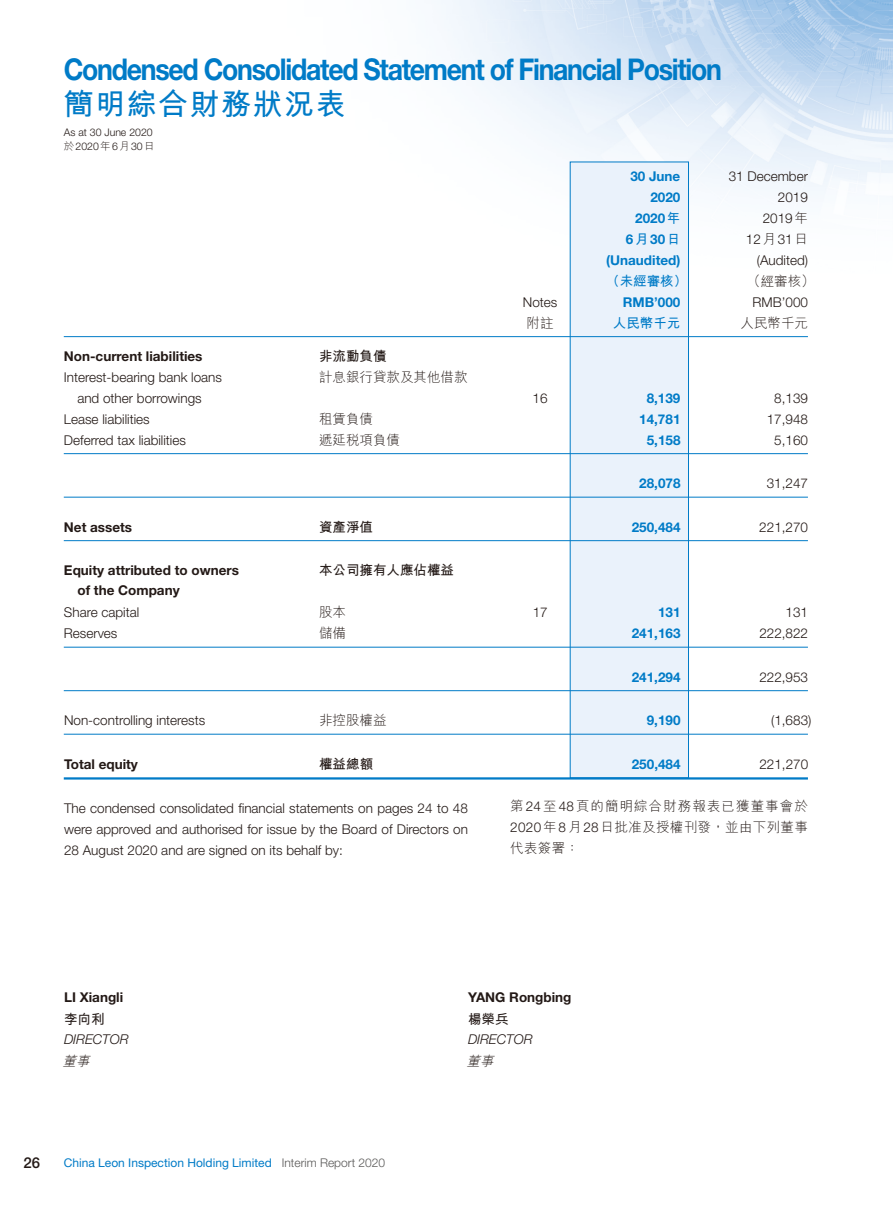
<style>
.page{position:relative;width:893px;height:1212px;background:#fff}
.page>*{position:absolute;margin:0;border:0;box-sizing:border-box;transform-origin:0 0}
.t1{font:700 30px "Helvetica Neue LT Std";letter-spacing:-.05em;color:#007bc7;scale:.89 1}
.t2{font:700 30px "M Hei HK";letter-spacing:.05em;color:#007bc7}
.t3{font:500 15px "Helvetica Neue LT Std";color:#231916}
.t4{font:300 13.5px/21px "Helvetica Neue LT Std";color:#231916;text-align:justify}
.t5{font:700 13.5px "Helvetica Neue LT Std";color:#231916}
.t6{font:700 13.5px "Helvetica Neue LT Std";color:#007bc7}
.t7{font:300 13.5px/21px "M Hei HK";color:#231916;text-align:justify}
.t8{font:700 13.5px "M Hei HK";color:#231916}
.t9{font:italic 300 13.5px "Helvetica Neue LT Std";color:#231916}
.t10{font:700 13.5px "M Hei HK";color:#007bc7}
.t11{font:italic 300 13.5px "M Hei HK";color:#231916}
.t12{font:12px "Helvetica Neue LT Std";color:#007bc7}
.t13{font:300 10.5px/14.2px "Helvetica Neue LT Std";color:#231916}
.s1{font-family:"M Hei HK"}
.s2{font-family:"Helvetica Neue LT Std"}
.s3{font-weight:300;color:#595857}
</style>
<div class="page">
<img style="left:206px;top:0;width:686px;height:364px">
<div style="left:570px;top:162px;width:119px;height:616px;background:#eaf2fb;border:1px solid #007bc7"></div>
<hr style="left:64px;top:336px;width:744px;height:1px;background:#007bc7">
<hr style="left:64px;top:453px;width:744px;height:1px;background:#007bc7">
<hr style="left:64px;top:497px;width:744px;height:1px;background:#007bc7">
<hr style="left:64px;top:540px;width:744px;height:1px;background:#007bc7">
<hr style="left:64px;top:647px;width:744px;height:1px;background:#007bc7">
<hr style="left:64px;top:690px;width:744px;height:1px;background:#007bc7">
<hr style="left:64px;top:734px;width:744px;height:1px;background:#007bc7">
<hr style="left:64px;top:777px;width:744px;height:2px;background:#007bc7">
<h1 class="t1" style="left:64px;top:51px;width:741px">Condensed Consolidated Statement of Financial Position</h1>
<h1 class="t2" style="left:64px;top:82px;width:284px">簡明綜合財務狀況表</h1>
<p class="t13" style="left:64px;top:125px;width:92px">As at 30 June 2020<span class="s1">於</span>2020<span class="s1">年</span>6<span class="s1">月</span>30<span class="s1">日</span></p>
<p class="t6" style="left:630px;top:167px;width:52px">30 June</p>
<p class="t4" style="left:729px;top:165px;width:81px">31 December</p>
<p class="t6" style="left:650px;top:188px;width:32px">2020</p>
<p class="t4" style="left:778px;top:186px;width:32px">2019</p>
<p class="t6" style="left:635px;top:209px;width:47px">2020<span class="s1">年</span></p>
<p class="t4" style="left:763px;top:207px;width:47px">2019<span class="s1">年</span></p>
<p class="t6" style="left:626px;top:230px;width:56px">6<span class="s1">月</span>30<span class="s1">日</span></p>
<p class="t4" style="left:746px;top:228px;width:64px">12<span class="s1">月</span>31<span class="s1">日</span></p>
<p class="t6" style="left:606px;top:251px;width:76px">(Unaudited)</p>
<p class="t4" style="left:757px;top:249px;width:53px">(Audited)</p>
<p class="t10" style="left:606px;top:271px;width:82px">（未經審核）</p>
<p class="t7" style="left:747px;top:270px;width:69px">（經審核）</p>
<p class="t4" style="left:523px;top:291px;width:36px">Notes</p>
<p class="t6" style="left:623px;top:294px;width:59px">RMB’000</p>
<p class="t4" style="left:752px;top:291px;width:57px">RMB’000</p>
<p class="t7" style="left:527px;top:312px;width:28px">附註</p>
<p class="t10" style="left:613px;top:313px;width:69px">人民幣千元</p>
<p class="t7" style="left:740px;top:312px;width:69px">人民幣千元</p>
<p class="t5" style="left:64px;top:348px;width:140px">Non-current liabilities</p>
<p class="t8" style="left:319px;top:346px;width:69px">非流動負債</p>
<p class="t4" style="left:64px;top:366px;width:160px">Interest-bearing bank loans</p>
<p class="t7" style="left:319px;top:366px;width:150px">計息銀行貸款及其他借款</p>
<p class="t4" style="left:77px;top:387px;width:126px">and other borrowings</p>
<p class="t4" style="left:533px;top:387px;width:17px">16</p>
<p class="t6" style="left:647px;top:390px;width:35px">8,139</p>
<p class="t4" style="left:774px;top:387px;width:35px">8,139</p>
<p class="t4" style="left:64px;top:408px;width:87px">Lease liabilities</p>
<p class="t7" style="left:319px;top:408px;width:55px">租賃負債</p>
<p class="t6" style="left:639px;top:411px;width:43px">14,781</p>
<p class="t4" style="left:767px;top:408px;width:43px">17,948</p>
<p class="t4" style="left:64px;top:429px;width:124px">Deferred tax liabilities</p>
<p class="t7" style="left:319px;top:429px;width:82px">遞延稅項負債</p>
<p class="t6" style="left:647px;top:432px;width:35px">5,158</p>
<p class="t4" style="left:774px;top:429px;width:35px">5,160</p>
<p class="t6" style="left:639px;top:475px;width:43px">28,078</p>
<p class="t4" style="left:767px;top:473px;width:43px">31,247</p>
<p class="t5" style="left:64px;top:519px;width:70px">Net assets</p>
<p class="t8" style="left:319px;top:517px;width:55px">資產淨值</p>
<p class="t6" style="left:632px;top:519px;width:50px">250,484</p>
<p class="t4" style="left:759px;top:516px;width:50px">221,270</p>
<p class="t5" style="left:64px;top:562px;width:176px">Equity attributed to owners</p>
<p class="t8" style="left:319px;top:560px;width:136px">本公司擁有人應佔權益</p>
<p class="t5" style="left:77px;top:582px;width:104px">of the Company</p>
<p class="t4" style="left:64px;top:602px;width:77px">Share capital</p>
<p class="t7" style="left:319px;top:602px;width:28px">股本</p>
<p class="t4" style="left:533px;top:602px;width:17px">17</p>
<p class="t6" style="left:658px;top:604px;width:24px">131</p>
<p class="t4" style="left:786px;top:602px;width:24px">131</p>
<p class="t4" style="left:64px;top:623px;width:55px">Reserves</p>
<p class="t7" style="left:319px;top:623px;width:28px">儲備</p>
<p class="t6" style="left:632px;top:625px;width:50px">241,163</p>
<p class="t4" style="left:759px;top:623px;width:50px">222,822</p>
<p class="t6" style="left:632px;top:669px;width:50px">241,294</p>
<p class="t4" style="left:759px;top:666px;width:50px">222,953</p>
<p class="t4" style="left:64px;top:710px;width:143px">Non-controlling interests</p>
<p class="t7" style="left:319px;top:710px;width:69px">非控股權益</p>
<p class="t6" style="left:647px;top:712px;width:35px">9,190</p>
<p class="t4" style="left:771px;top:710px;width:42px">(1,683)</p>
<p class="t5" style="left:64px;top:756px;width:75px">Total equity</p>
<p class="t8" style="left:319px;top:754px;width:55px">權益總額</p>
<p class="t6" style="left:632px;top:756px;width:50px">250,484</p>
<p class="t4" style="left:759px;top:753px;width:50px">221,270</p>
<p class="t4" style="left:64px;top:797px;width:405px">The condensed consolidated financial statements on pages 24 to 48 were approved and authorised for issue by the Board of Directors on 28 August 2020 and are signed on its behalf by:</p>
<p class="t7" style="left:510px;top:795px;width:299px">第<span class="s2">24</span>至<span class="s2">48</span>頁的簡明綜合財務報表已獲董事會於<span class="s2">2020</span>年<span class="s2">8</span>月<span class="s2">28</span>日批准及授權刊發，並由下列董事代表簽署：</p>
<p class="t5" style="left:64px;top:989px;width:61px">LI Xiangli</p>
<p class="t5" style="left:468px;top:989px;width:105px">YANG Rongbing</p>
<p class="t8" style="left:64px;top:1009px;width:42px">李向利</p>
<p class="t8" style="left:468px;top:1009px;width:42px">楊榮兵</p>
<p class="t9" style="left:64px;top:1031px;width:66px">DIRECTOR</p>
<p class="t9" style="left:468px;top:1031px;width:66px">DIRECTOR</p>
<p class="t11" style="left:62px;top:1054px;width:32px">董事</p>
<p class="t11" style="left:466px;top:1054px;width:32px">董事</p>
<p class="t3" style="left:24px;top:1154px;width:18px">26</p>
<p class="t12" style="left:64px;top:1155px;width:323px">China Leon Inspection Holding Limited <span class="s3">Interim Report 2020</span></p>
</div>
